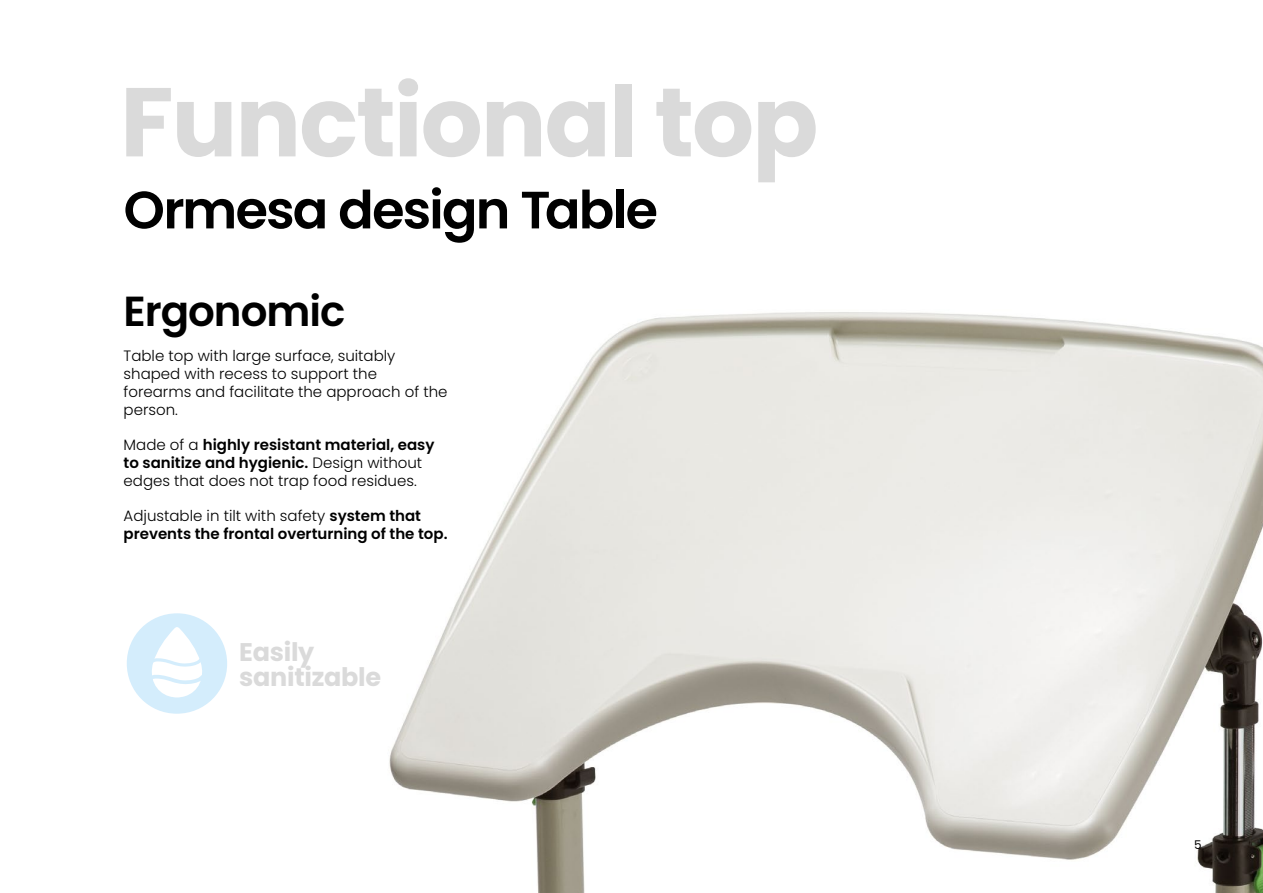
<style>
.page{position:relative;width:1263px;height:893px;background:#fff}
.page>*{position:absolute;margin:0;border:0;box-sizing:border-box;transform-origin:0 0}
.t1{font:700 97.5px "Poppins";letter-spacing:-.02em;color:#dadada}
.t2{font:600 52.5px "Poppins";letter-spacing:-.035em;color:#000}
.t3{font:600 42px "Poppins";letter-spacing:-.025em;color:#000}
.t4{font:700 25.5px/25.5px "Poppins";letter-spacing:-.01em;color:#dadada}
.t5{font:300 15px/18px "Poppins";color:#000}
.t6{font:600 15px/18px "Poppins";color:#000}
.t7{font:12px "Poppins";color:#000}
.s1{font-weight:600}
.s2{font-weight:300}
</style>
<div class="page">
<img style="left:389px;top:312px;width:874px;height:581px">
<div style="left:127px;top:613px;width:100px;height:101px;background:#d4edfc;border-radius:50%"></div>
<svg style="left:152px;top:627px;width:50px;height:70px"></svg>
<h1 class="t1" style="left:120px;top:66px;width:700px">Functional top</h1>
<h2 class="t2" style="left:124px;top:180px;width:536px">Ormesa design Table</h2>
<h3 class="t3" style="left:124px;top:287px;width:223px">Ergonomic</h3>
<p class="t5" style="left:124px;top:347px;width:325px">Table top with large surface, suitably shaped with recess to support the forearms and facilitate the approach of the person.</p>
<p class="t5" style="left:124px;top:436px;width:312px">Made of a <span class="s1">highly resistant material, easy to sanitize and hygienic.</span> Design without edges that does not trap food residues.</p>
<p class="t6" style="left:124px;top:507px;width:325px"><span class="s2">Adjustable in tilt with safety</span> system that prevents the frontal overturning of the top.</p>
<h3 class="t4" style="left:239px;top:639px;width:144px">Easily sanitizable</h3>
<p class="t7" style="left:1194px;top:838px;width:9px">5</p>
</div>
